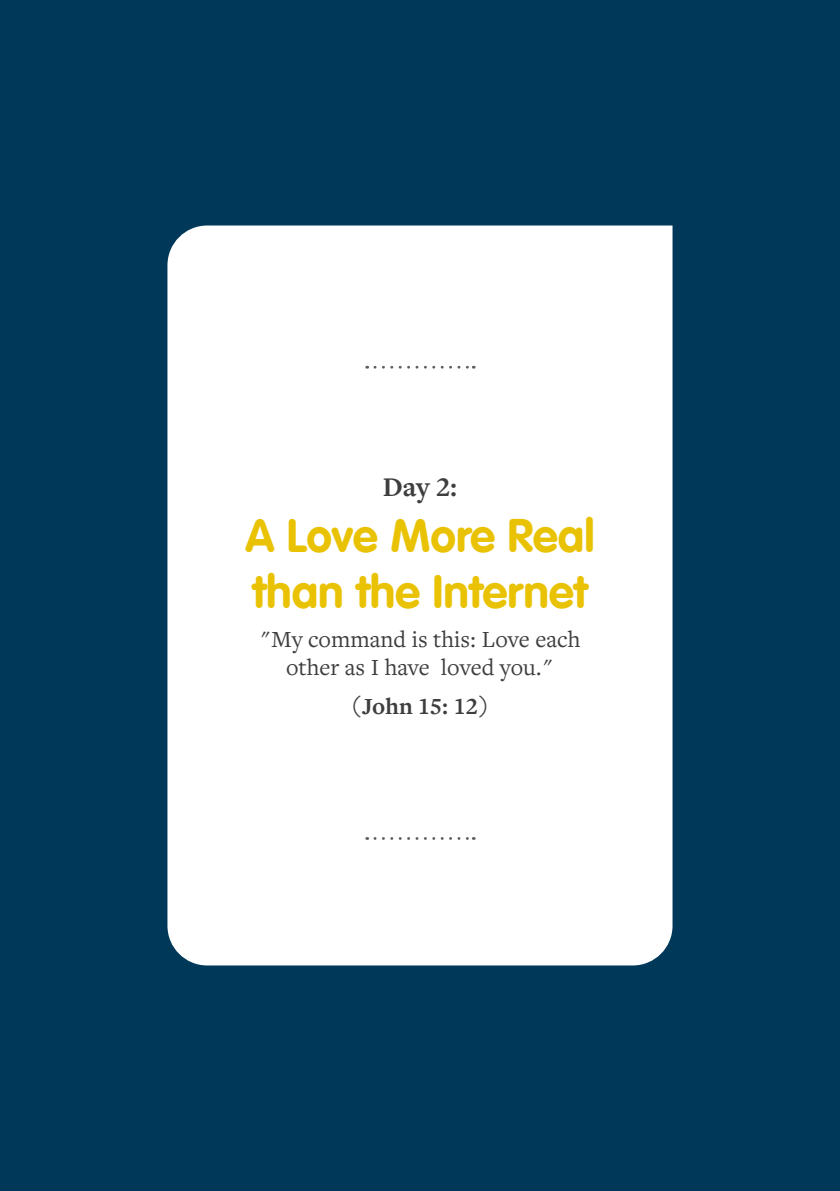
<style>
.page{position:relative;width:840px;height:1191px;background:#fff}
.page>*{position:absolute;margin:0;border:0;box-sizing:border-box;transform-origin:0 0}
.t1{font:700 46px "VAG Rounded LT Com";color:#e9c204}
.t2{font:700 28px "Freight Text Pro";color:#3e3e3f}
.t3{font:24px/28px "Freight Text Pro";color:#3e3e3f;text-align:center}
.t4{font:700 24px "Freight Text Pro";color:#3e3e3f}
</style>
<div class="page">
<div style="left:0;top:0;width:839px;height:1191px;background:#003859"></div>
<div style="left:167px;top:225px;width:505px;height:740px;background:#fff"></div>
<svg style="left:375px;top:366px;width:99px;height:2px"></svg>
<svg style="left:375px;top:837px;width:99px;height:3px"></svg>
<p class="t2" style="left:382px;top:468px;width:76px">Day 2:</p>
<p class="t1" style="left:245px;top:507px;width:350px">A Love More Real</p>
<p class="t1" style="left:252px;top:562px;width:336px">than the Internet</p>
<p class="t3" style="left:259px;top:624px;width:322px">"My command is this: Love each other as I have loved you."</p>
<p class="t4" style="left:350px;top:690px;width:141px">(John 15: 12)</p>
</div>
